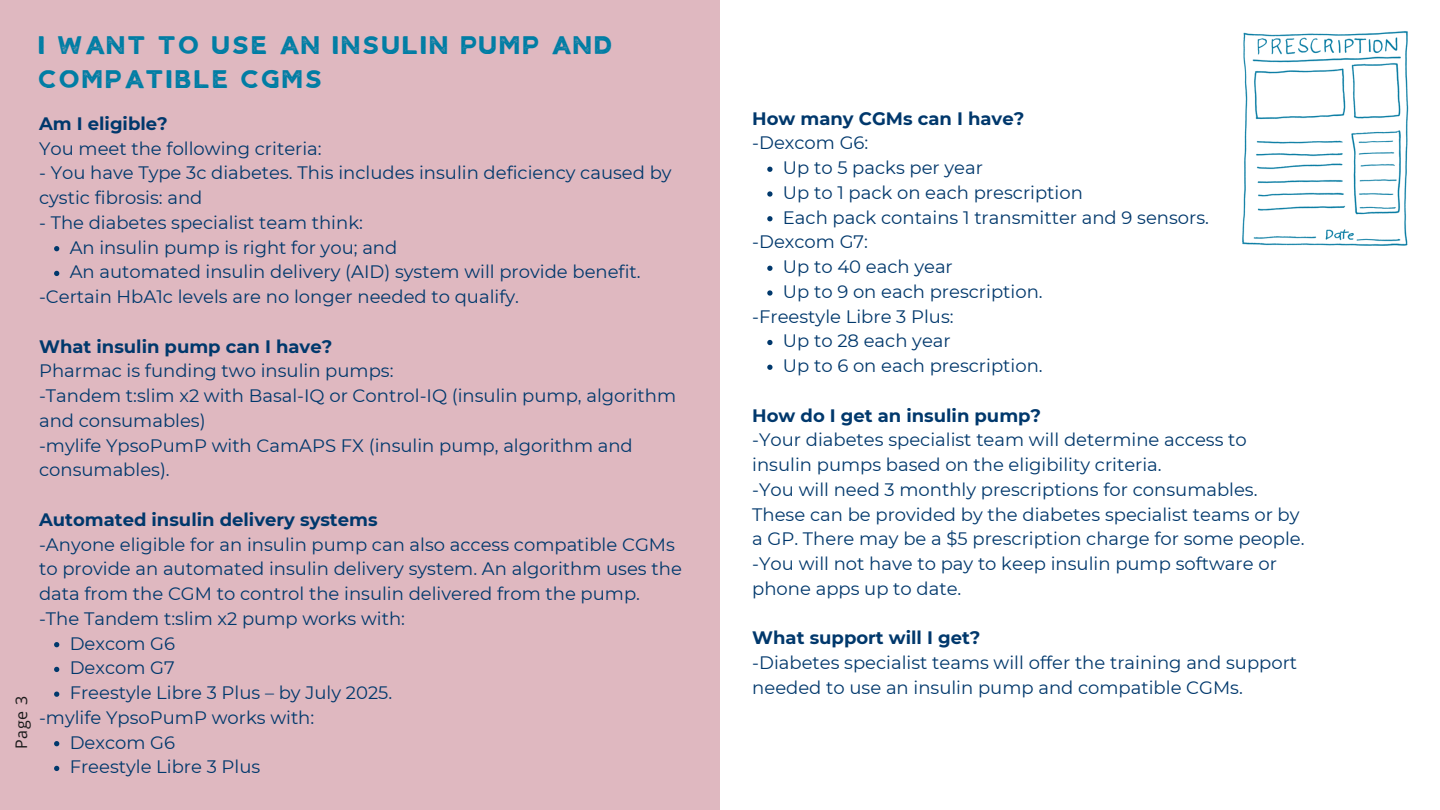
<style>
.page{position:relative;width:1440px;height:810px;background:#fff}
.page>*{position:absolute;margin:0;border:0;box-sizing:border-box;transform-origin:0 0}
.t1{font:33.5px/33.8px "Agroable Rough";color:#007da4}
.t2{font:18px/24.8px "Montserrat";color:#00386c}
.t3{font:700 18px/24.8px "Montserrat";color:#00386c}
.t4{font:16px "Open Sans";color:#191919}
.s1{font-weight:700}
.s2{font-weight:400}
</style>
<div class="page">
<div style="left:0;top:0;width:720px;height:810px;background:#dfb8c0"></div>
<img style="left:1242px;top:31px;width:167px;height:215px">
<svg style="left:767px;top:167px;width:6px;height:5px"></svg>
<svg style="left:767px;top:191px;width:6px;height:6px"></svg>
<svg style="left:767px;top:216px;width:6px;height:5px"></svg>
<svg style="left:767px;top:266px;width:6px;height:5px"></svg>
<svg style="left:767px;top:290px;width:6px;height:6px"></svg>
<svg style="left:767px;top:340px;width:6px;height:5px"></svg>
<svg style="left:767px;top:365px;width:6px;height:5px"></svg>
<svg style="left:54px;top:246px;width:5px;height:5px"></svg>
<svg style="left:54px;top:271px;width:5px;height:5px"></svg>
<svg style="left:54px;top:642px;width:5px;height:5px"></svg>
<svg style="left:54px;top:667px;width:5px;height:5px"></svg>
<svg style="left:54px;top:692px;width:5px;height:5px"></svg>
<svg style="left:54px;top:741px;width:5px;height:5px"></svg>
<svg style="left:54px;top:766px;width:5px;height:5px"></svg>
<p class="t1" style="left:39px;top:29px;width:578px">I want to use an Insulin Pump and compatible CGMs</p>
<h2 class="t2" style="left:39px;top:111px;width:284px"><span class="s1">Am I eligible?<br></span>You meet the following criteria:</h2>
<h2 class="t2" style="left:39px;top:160px;width:634px">- You have Type 3c diabetes. This includes insulin deficiency caused by cystic fibrosis: and</h2>
<h2 class="t2" style="left:39px;top:210px;width:325px">- The diabetes specialist team think:</h2>
<p class="t2" style="left:70px;top:235px;width:329px">An insulin pump is right for you; and</p>
<p class="t2" style="left:70px;top:259px;width:573px">An automated insulin delivery (AID) system will provide benefit.</p>
<p class="t2" style="left:39px;top:284px;width:481px">-Certain HbA1c levels are no longer needed to qualify.</p>
<h2 class="t2" style="left:39px;top:334px;width:639px"><span class="s1">What insulin pump can I have?<br></span>Pharmac is funding two insulin pumps:<br>-Tandem t:slim x2 with Basal-IQ or Control-IQ (insulin pump, algorithm and consumables)<br>-mylife YpsoPumP with CamAPS FX (insulin pump, algorithm and consumables).</h2>
<p class="t2" style="left:39px;top:507px;width:644px"><span class="s1">Automated insulin delivery systems<br></span>-Anyone eligible for an insulin pump can also access compatible CGMs to provide an automated insulin delivery system. An algorithm uses the data from the CGM to control the insulin delivered from the pump. -The Tandem t:slim x2 pump works with:</p>
<p class="t2" style="left:70px;top:631px;width:107px">Dexcom G6</p>
<h2 class="t2" style="left:70px;top:655px;width:107px">Dexcom G7</h2>
<p class="t2" style="left:70px;top:680px;width:324px">Freestyle Libre 3 Plus – by July 2025.</p>
<p class="t2" style="left:39px;top:705px;width:277px">-mylife YpsoPumP works with:</p>
<h2 class="t2" style="left:70px;top:730px;width:107px">Dexcom G6</h2>
<h2 class="t2" style="left:70px;top:754px;width:192px">Freestyle Libre 3 Plus</h2>
<h2 class="t4" style="left:10px;top:749px;width:55px;rotate:-90deg">Page 3</h2>
<p class="t3" style="left:752px;top:106px;width:274px">How many CGMs can I have? <span class="s2">-Dexcom G6:</span></p>
<h2 class="t2" style="left:783px;top:155px;width:202px">Up to 5 packs per year</h2>
<h2 class="t2" style="left:783px;top:180px;width:302px">Up to 1 pack on each prescription</h2>
<h2 class="t2" style="left:783px;top:205px;width:428px">Each pack contains 1 transmitter and 9 sensors.</h2>
<p class="t2" style="left:752px;top:230px;width:117px">-Dexcom G7:</p>
<p class="t2" style="left:783px;top:254px;width:172px">Up to 40 each year</p>
<p class="t2" style="left:783px;top:279px;width:261px">Up to 9 on each prescription.</p>
<h2 class="t2" style="left:752px;top:304px;width:203px">-Freestyle Libre 3 Plus:</h2>
<p class="t2" style="left:783px;top:329px;width:169px">Up to 28 each year</p>
<p class="t2" style="left:783px;top:353px;width:261px">Up to 6 on each prescription.</p>
<p class="t2" style="left:752px;top:403px;width:554px"><span class="s1">How do I get an insulin pump?<br></span>-Your diabetes specialist team will determine access to insulin pumps based on the eligibility criteria.<br>-You will need 3 monthly prescriptions for consumables.<br>These can be provided by the diabetes specialist teams or by a GP. There may be a $5 prescription charge for some people. -You will not have to pay to keep insulin pump software or phone apps up to date.</p>
<h1 class="t2" style="left:752px;top:626px;width:546px"><span class="s1">What support will I get?<br></span>-Diabetes specialist teams will offer the training and support needed to use an insulin pump and compatible CGMs.</h1>
</div>
